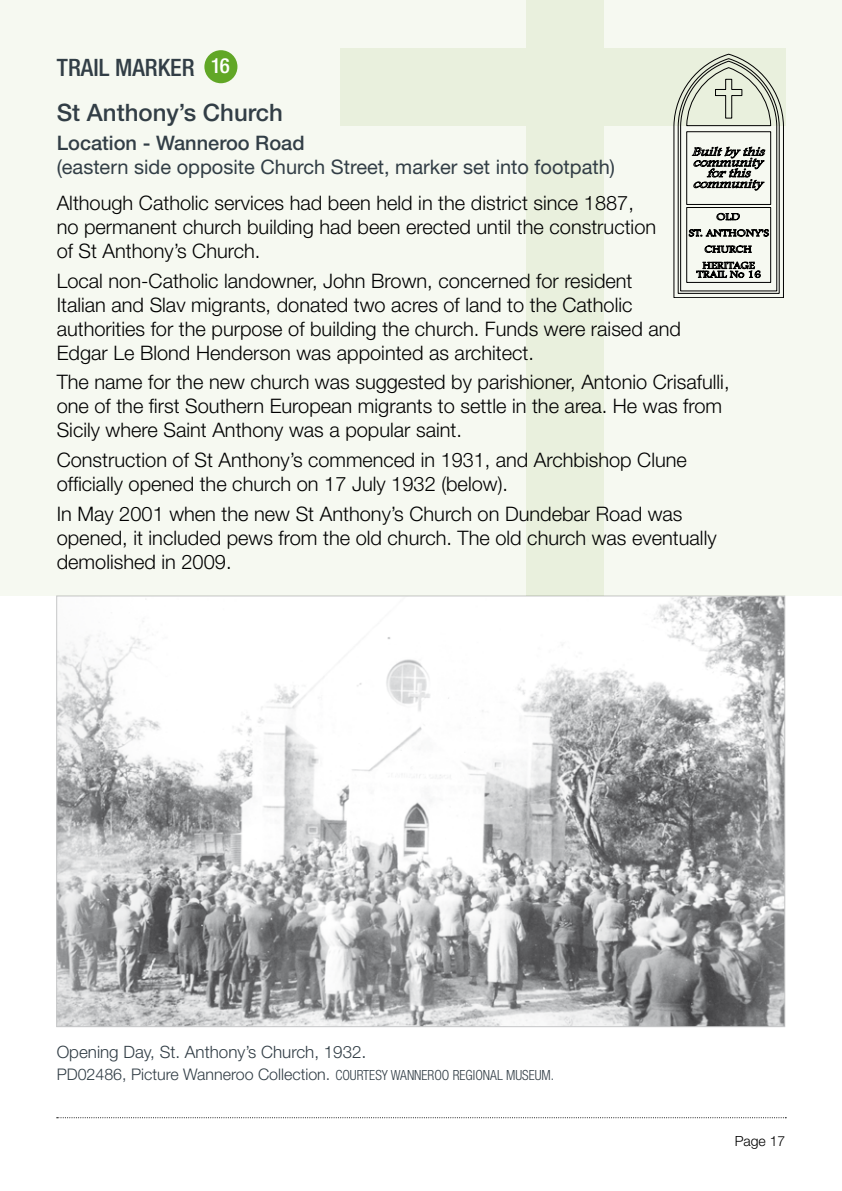
<style>
.page{position:relative;width:842px;height:1191px;background:#fff}
.page>*{position:absolute;margin:0;border:0;box-sizing:border-box;transform-origin:0 0}
.t1{font:500 24px "Helvetica Neue";color:#323e46}
.t2{font:500 condensed 24px "Helvetica Neue";color:#323e46}
.t3{font:300 20px/24px "Helvetica Neue";color:#000}
.t4{font:20px "Helvetica Neue";color:#323e46}
.t5{font:500 20px "Helvetica Neue";color:#323e46}
.t6{font:300 17px "Helvetica Neue";color:#323e46}
.t7{font:300 16px "Helvetica Neue";color:#323e46}
.t8{font:300 14px "Helvetica Neue";color:#000}
.s1{font-size:20.8px;color:#fff}
.s2{font-size:18px}
.s3{font-stretch:condensed;font-size:14px}
</style>
<div class="page">
<div style="left:0;top:0;width:842px;height:595px;background:#f6f9f1"></div>
<div style="left:526px;top:0;width:78px;height:595px;background:#e9f0dd"></div>
<div style="left:340px;top:48px;width:446px;height:78px;background:#e9f0dd"></div>
<svg style="left:56px;top:905px;width:730px;height:214px"></svg>
<svg style="left:674px;top:54px;width:110px;height:244px"></svg>
<div style="left:204px;top:50px;width:33px;height:33px;background:#61a726;border-radius:50%"></div>
<img style="left:58px;top:597px;width:725px;height:428px">
<p class="t2" style="left:57px;top:53px;width:174px">TRAIL MARKER <span class="s1">16</span></p>
<p class="t1" style="left:57px;top:98px;width:228px">St Anthony’s Church</p>
<p class="t5" style="left:57px;top:131px;width:249px">Location - Wanneroo Road</p>
<p class="t4" style="left:57px;top:155px;width:560px">(eastern side opposite Church Street, marker set into footpath)</p>
<p class="t3" style="left:57px;top:190px;width:601px">Although Catholic services had been held in the district since 1887, no permanent church building had been erected until the construction of St Anthony’s Church.</p>
<p class="t3" style="left:57px;top:268px;width:626px">Local non-Catholic landowner, John Brown, concerned for resident Italian and Slav migrants, donated two acres of land to the Catholic authorities for the purpose of building the church. Funds were raised and Edgar Le Blond Henderson was appointed as architect.</p>
<p class="t3" style="left:57px;top:370px;width:674px">The name for the new church was suggested by parishioner, Antonio Crisafulli, one of the first Southern European migrants to settle in the area. He was from<br>Sicily where Saint Anthony was a popular saint.</p>
<p class="t3" style="left:57px;top:447px;width:632px">Construction of St Anthony’s commenced in 1931, and Archbishop Clune officially opened the church on 17 July 1932 (below).</p>
<p class="t3" style="left:57px;top:501px;width:661px">In May 2001 when the new St Anthony’s Church on Dundebar Road was opened, it included pews from the old church. The old church was eventually demolished in 2009.</p>
<p class="t6" style="left:57px;top:1042px;width:311px">Opening Day, St. Anthony’s Church, 1932<span class="s2">.</span></p>
<p class="t7" style="left:57px;top:1064px;width:499px">PD02486, Picture Wanneroo Collection. <span class="s3">COURTESY WANNEROO REGIONAL MUSEUM.</span></p>
<p class="t8" style="left:735px;top:1132px;width:52px">Page 17</p>
</div>
